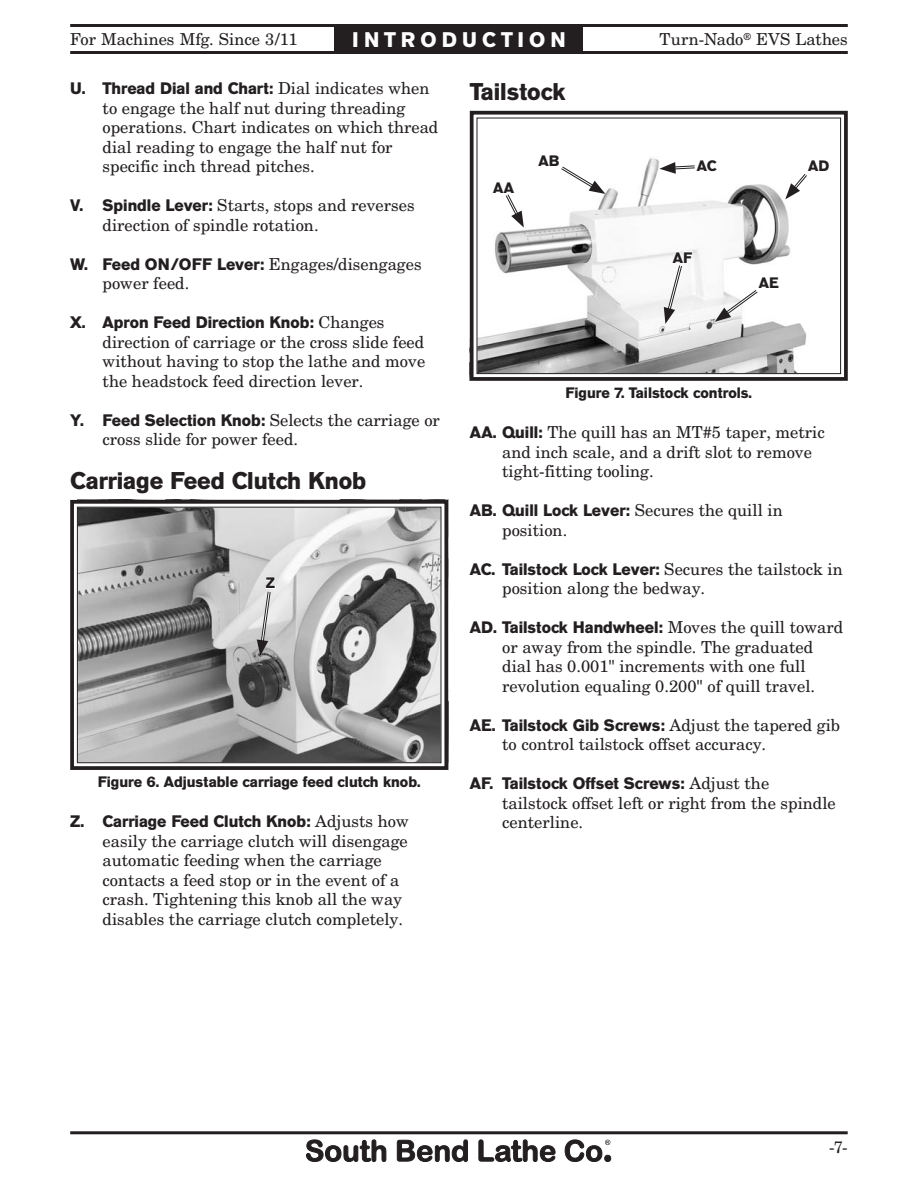
<style>
.page{position:relative;width:918px;height:1188px;background:#fff}
.page>*{position:absolute;margin:0;border:0;box-sizing:border-box;transform-origin:0 0}
.t1{font:700 24px "AG Old Face";color:#231f20}
.t2{font:700 21px "AG Old Face";letter-spacing:.245em;color:#fff}
.t3{font:16.5px/19.5px "New Century Schlbk";color:#231f20}
.t4{font:700 16.5px "AG Old Face";color:#231f20}
.t5{font:700 15px "AG Old Face";color:#231f20}
.s1{font-family:"New Century Schlbk";font-weight:400}
.s2{font-family:"AG Old Face";font-weight:700}
</style>
<div class="page">
<svg style="left:306px;top:1139px;width:305px;height:23px"></svg>
<hr style="left:70px;top:1131px;width:778px;height:3px;background:#231f20">
<hr style="left:70px;top:51px;width:778px;height:3px;background:#231f20">
<hr style="left:70px;top:24px;width:778px;height:3px;background:#231f20">
<div style="left:335px;top:26px;width:248px;height:26px;background:#231f20"></div>
<svg style="left:70px;top:499px;width:379px;height:271px;background:#9e9e9e"></svg>
<div style="left:77px;top:507px;width:364px;height:256px;border:1px solid #231f20"></div>
<svg style="left:257px;top:576px;width:19px;height:80px;background:#c3c3c3"></svg>
<svg style="left:469px;top:110px;width:379px;height:271px"></svg>
<div style="left:477px;top:118px;width:364px;height:256px;border:1px solid #231f20"></div>
<svg style="left:491px;top:180px;width:33px;height:48px"></svg>
<svg style="left:536px;top:153px;width:69px;height:41px"></svg>
<svg style="left:659px;top:159px;width:60px;height:15px"></svg>
<svg style="left:785px;top:159px;width:46px;height:40px"></svg>
<svg style="left:715px;top:275px;width:65px;height:47px"></svg>
<svg style="left:664px;top:250px;width:30px;height:74px"></svg>
<p class="t2" style="left:352px;top:32px;width:215px">INTRODUCTION</p>
<p class="t4" style="left:70px;top:82px;width:361px">U. Thread Dial and Chart: <span class="s1">Dial indicates when</span></p>
<p class="t3" style="left:103px;top:99px;width:337px">to engage the half nut during threading operations. Chart indicates on which thread dial reading to engage the half nut for specific inch thread pitches.</p>
<p class="t3" style="left:103px;top:197px;width:314px;text-indent:-32px"><span class="s2">V. Spindle Lever:</span> Starts, stops and reverses direction of spindle rotation.</p>
<p class="t4" style="left:70px;top:258px;width:353px">W. Feed ON/OFF Lever: <span class="s1">Engages/disengages</span></p>
<p class="t3" style="left:103px;top:275px;width:88px">power feed.</p>
<p class="t4" style="left:70px;top:316px;width:316px">X. Apron Feed Direction Knob: <span class="s1">Changes</span></p>
<p class="t3" style="left:103px;top:334px;width:324px;text-align:justify">direction of carriage or the cross slide feed without having to stop the lathe and move the headstock feed direction lever.</p>
<p class="t4" style="left:70px;top:414px;width:371px">Y. Feed Selection Knob: <span class="s1">Selects the carriage or</span></p>
<p class="t3" style="left:103px;top:431px;width:197px">cross slide for power feed.</p>
<h1 class="t1" style="left:70px;top:472px;width:297px">Carriage Feed Clutch Knob</h1>
<p class="t3" style="left:70px;top:31px;width:229px">For Machines Mfg. Since 3/11</p>
<p class="t3" style="left:659px;top:31px;width:190px">Turn-Nado<sup>®</sup> EVS Lathes</p>
<h1 class="t1" style="left:470px;top:83px;width:97px">Tailstock</h1>
<p class="t5" style="left:538px;top:155px;width:22px">AB</p>
<p class="t5" style="left:697px;top:161px;width:21px">AC</p>
<p class="t5" style="left:808px;top:161px;width:23px">AD</p>
<p class="t5" style="left:493px;top:182px;width:22px">AA</p>
<p class="t5" style="left:673px;top:252px;width:21px">AF</p>
<p class="t5" style="left:759px;top:277px;width:22px">AE</p>
<p class="t5" style="left:566px;top:388px;width:188px">Figure 7. Tailstock controls.</p>
<p class="t3" style="left:502px;top:424px;width:324px;text-indent:-32px"><span class="s2">AA. Quill:</span> The quill has an MT#5 taper, metric and inch scale, and a drift slot to remove tight-fitting tooling.</p>
<p class="t4" style="left:470px;top:505px;width:314px">AB. Quill Lock Lever: <span class="s1">Secures the quill in</span></p>
<p class="t3" style="left:502px;top:522px;width:67px">position.</p>
<p class="t4" style="left:470px;top:563px;width:374px">AC. Tailstock Lock Lever: <span class="s1">Secures the tailstock in</span></p>
<p class="t3" style="left:502px;top:580px;width:204px">position along the bedway.</p>
<p class="t4" style="left:470px;top:622px;width:375px">AD. Tailstock Handwheel: <span class="s1">Moves the quill toward</span></p>
<p class="t3" style="left:502px;top:639px;width:314px">or away from the spindle. The graduated dial has 0.001" increments with one full revolution equaling 0.200" of quill travel.</p>
<p class="t4" style="left:470px;top:719px;width:372px">AE. Tailstock Gib Screws: <span class="s1">Adjust the tapered gib</span></p>
<p class="t3" style="left:502px;top:736px;width:266px">to control tailstock offset accuracy.</p>
<p class="t4" style="left:470px;top:778px;width:301px">AF. Tailstock Offset Screws: <span class="s1">Adjust the</span></p>
<p class="t3" style="left:502px;top:795px;width:335px">tailstock offset left or right from the spindle centerline.</p>
<p class="t5" style="left:266px;top:578px;width:11px">Z</p>
<p class="t5" style="left:98px;top:777px;width:324px">Figure 6. Adjustable carriage feed clutch knob.</p>
<p class="t4" style="left:70px;top:816px;width:340px">Z. Carriage Feed Clutch Knob: <span class="s1">Adjusts how</span></p>
<p class="t3" style="left:103px;top:833px;width:307px">easily the carriage clutch will disengage automatic feeding when the carriage contacts a feed stop or in the event of a crash. Tightening this knob all the way disables the carriage clutch completely.</p>
<p class="t3" style="left:829px;top:1139px;width:20px">-7-</p>
</div>
